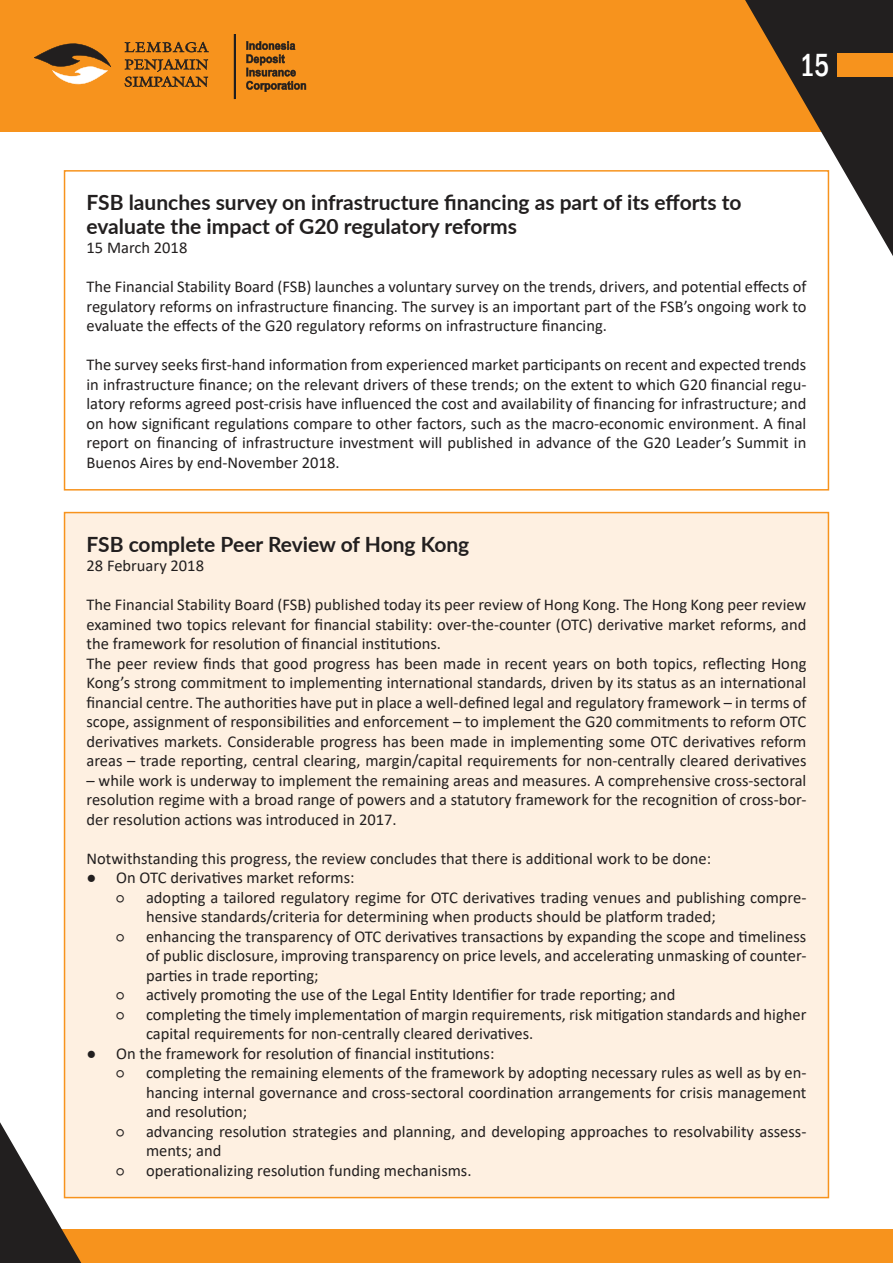
<style>
.page{position:relative;width:893px;height:1263px;background:#fff}
.page>*{position:absolute;margin:0;border:0;box-sizing:border-box;transform-origin:0 0}
.t1{font:500 condensed 33px "Franklin Gothic";color:#fff;scale:.9 1}
.t2{font:700 21px/24px "Lato";color:#221f1f}
.t3{font:16.5px/19.5px "Calibri";color:#221f1f;text-align:justify}
.s1{font-size:15px}
</style>
<div class="page">
<div style="left:0;top:0;width:893px;height:132px;background:#f7931d"></div>
<svg style="left:124px;top:42px;width:85px;height:45px"></svg>
<svg style="left:234px;top:34px;width:2px;height:65px"></svg>
<svg style="left:246px;top:41px;width:60px;height:51px"></svg>
<svg style="left:34px;top:43px;width:77px;height:42px"></svg>
<svg style="left:745px;top:0;width:148px;height:293px"></svg>
<div style="left:838px;top:53px;width:55px;height:23px;background:#f7931d"></div>
<div style="left:0;top:1229px;width:893px;height:34px;background:#f7931d"></div>
<svg style="left:0;top:1085px;width:94px;height:178px"></svg>
<div style="left:64px;top:170px;width:765px;height:321px;border:2px solid #f7931d"></div>
<div style="left:65px;top:513px;width:763px;height:684px;background:#fef0e1"></div>
<h1 class="t1" style="left:799px;top:46px;width:34px">15</h1>
<p class="t2" style="left:87px;top:189px;width:656px">FSB launches survey on infrastructure 昀椀nancing as part of its e昀昀orts to evaluate the impact of G20 regulatory reforms</p>
<p class="t3" style="left:87px;top:238px;width:102px">15 March 2018</p>
<p class="t3" style="left:87px;top:277px;width:721px">The Financial Stability Board (FSB) launches a voluntary survey on the trends, drivers, and poten琀椀al e昀昀ects of regulatory reforms on infrastructure 昀椀nancing. The survey is an important part of the FSB’s ongoing work to evaluate the e昀昀ects of the G20 regulatory reforms on infrastructure 昀椀nancing.</p>
<p class="t3" style="left:87px;top:355px;width:721px">The survey seeks 昀椀rst-hand informa琀椀on from experienced market par琀椀cipants on recent and expected trends in infrastructure 昀椀nance; on the relevant drivers of these trends; on the extent to which G20 昀椀nancial regu&shy;latory reforms agreed post-crisis have in昀氀uenced the cost and availability of 昀椀nancing for infrastructure; and on how signi昀椀cant regula琀椀ons compare to other factors, such as the macro-economic environment. A 昀椀nal report on 昀椀nancing of infrastructure investment will published in advance of the G20 Leader’s Summit in Buenos Aires by end-November 2018.</p>
<p class="t2" style="left:87px;top:531px;width:384px">FSB complete Peer Review of Hong Kong</p>
<p class="t3" style="left:87px;top:555px;width:119px">28 February 2018</p>
<p class="t3" style="left:87px;top:594px;width:721px;text-align:left">The Financial Stability Board (FSB) published today its peer review of Hong Kong. The Hong Kong peer review examined two topics relevant for 昀椀nancial stability: over-the-counter (OTC) deriva琀椀ve market reforms, and the framework for resolu琀椀on of 昀椀nancial ins琀椀tu琀椀ons.<br>The peer review 昀椀nds that good progress has been made in recent years on both topics, re昀氀ec琀椀ng Hong Kong’s strong commitment to implemen琀椀ng interna琀椀onal standards, driven by its status as an interna琀椀onal昀椀nancial centre. The authori琀椀es have put in place a well-de昀椀ned legal and regulatory framework – in terms of scope, assignment of responsibili琀椀es and enforcement – to implement the G20 commitments to reform OTC deriva琀椀ves markets. Considerable progress has been made in implemen琀椀ng some OTC deriva琀椀ves reform areas – trade repor琀椀ng, central clearing, margin/capital requirements for non-centrally cleared deriva琀椀ves</p>
<p class="t3" style="left:87px;top:770px;width:721px">– while work is underway to implement the remaining areas and measures. A comprehensive cross-sectoral resolu琀椀on regime with a broad range of powers and a statutory framework for the recogni琀椀on of cross-bor&shy;der resolu琀椀on ac琀椀ons was introduced in 2017.</p>
<p class="t3" style="left:87px;top:848px;width:626px">Notwithstanding this progress, the review concludes that there is addi琀椀onal work to be done:</p>
<p class="t3" style="left:87px;top:867px;width:270px">● On OTC deriva琀椀ves market reforms:</p>
<p class="t3" style="left:146px;top:887px;width:662px;text-indent:-30px"><span class="s1">○</span> adop琀椀ng a tailored regulatory regime for OTC deriva琀椀ves trading venues and publishing compre&shy;hensive standards/criteria for determining when products should be pla琀昀orm traded;</p>
<p class="t3" style="left:146px;top:926px;width:662px;text-indent:-30px"><span class="s1">○</span> enhancing the transparency of OTC deriva琀椀ves transac琀椀ons by expanding the scope and 琀椀meliness of public disclosure, improving transparency on price levels, and accelera琀椀ng unmasking of counter&shy;par琀椀es in trade repor琀椀ng;</p>
<p class="t3" style="left:116px;top:984px;width:561px"><span class="s1">○</span> ac琀椀vely promo琀椀ng the use of the Legal En琀椀ty Iden琀椀昀椀er for trade repor琀椀ng; and</p>
<p class="t3" style="left:146px;top:1004px;width:662px;text-indent:-30px"><span class="s1">○</span> comple琀椀ng the 琀椀mely implementa琀椀on of margin requirements, risk mi琀椀ga琀椀on standards and higher capital requirements for non-centrally cleared deriva琀椀ves.</p>
<p class="t3" style="left:87px;top:1043px;width:409px">● On the framework for resolu琀椀on of 昀椀nancial ins琀椀tu琀椀ons:</p>
<p class="t3" style="left:146px;top:1062px;width:662px;text-indent:-30px"><span class="s1">○</span> comple琀椀ng the remaining elements of the framework by adop琀椀ng necessary rules as well as by en&shy;hancing internal governance and cross-sectoral coordina琀椀on arrangements for crisis management and resolu琀椀on;</p>
<p class="t3" style="left:146px;top:1121px;width:662px;text-indent:-30px"><span class="s1">○</span> advancing resolu琀椀on strategies and planning, and developing approaches to resolvability assess&shy;ments; and</p>
<p class="t3" style="left:116px;top:1160px;width:357px"><span class="s1">○</span> opera琀椀onalizing resolu琀椀on funding mechanisms.</p>
</div>
